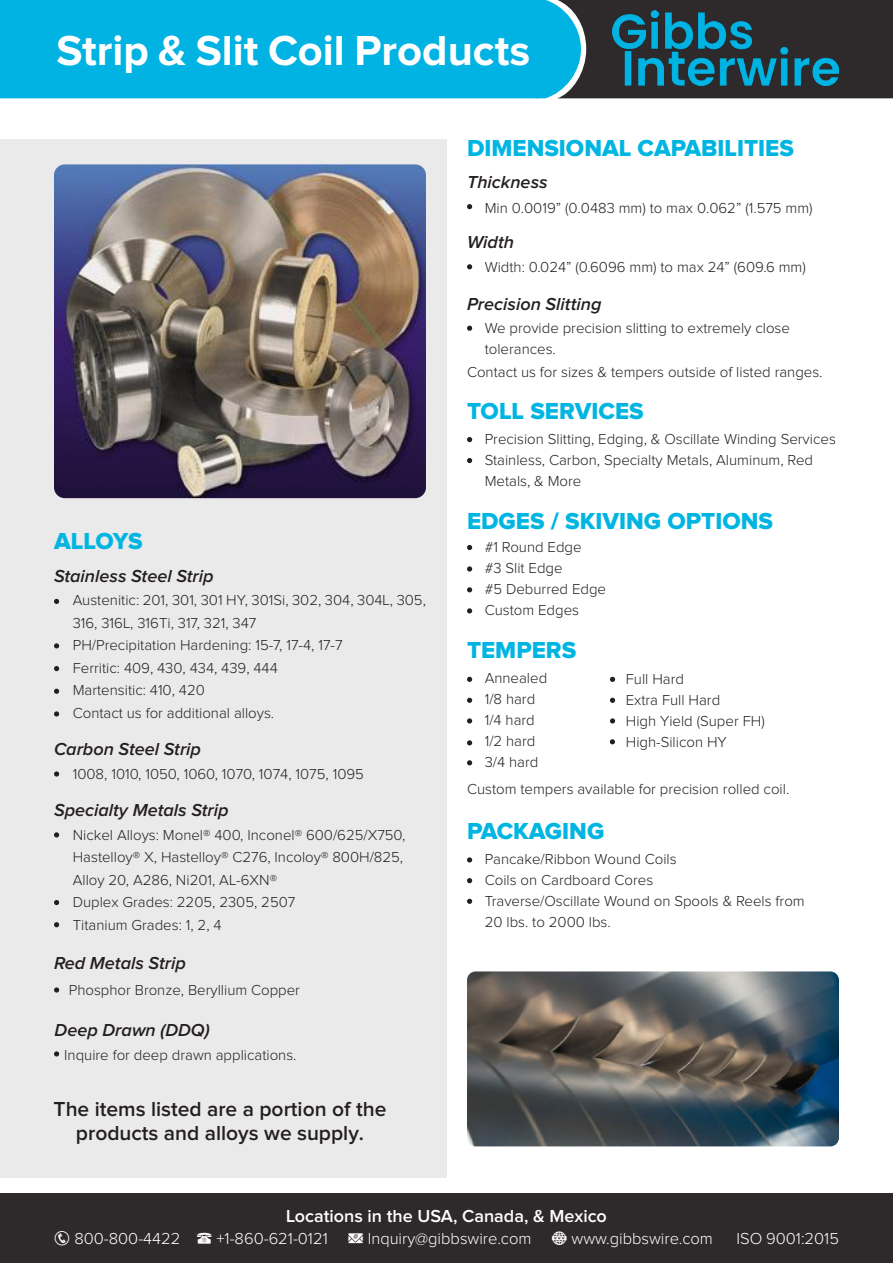
<style>
.page{position:relative;width:893px;height:1263px;background:#fff}
.page>*{position:absolute;margin:0;border:0;box-sizing:border-box;transform-origin:0 0}
.t1{font:700 43.5px "Proxima Nova";color:#fff}
.t2{font:24px "Proxima Nova Extrabld";color:#00b5e2}
.t3{font:600 21px/24.5px "Proxima Nova";color:#241f1f;text-align:center}
.t4{font:italic 600 18px "Proxima Nova";color:#241f1f}
.t5{font:600 18px "Proxima Nova";color:#fff}
.t6{font:300 16.5px "Proxima Nova";color:#fff}
.t7{font:300 15px/21px "Proxima Nova";color:#241f1f}
</style>
<div class="page">
<div style="left:0;top:140px;width:446px;height:1038px;background:#ebeaea"></div>
<div style="left:0;top:1193px;width:893px;height:70px;background:#2e292a"></div>
<img style="left:54px;top:164px;width:372px;height:334px">
<img style="left:467px;top:971px;width:372px;height:175px">
<svg style="left:54px;top:599px;width:5px;height:5px"></svg>
<svg style="left:467px;top:204px;width:5px;height:5px"></svg>
<svg style="left:467px;top:264px;width:5px;height:5px"></svg>
<svg style="left:467px;top:326px;width:5px;height:5px"></svg>
<svg style="left:467px;top:437px;width:5px;height:5px"></svg>
<svg style="left:467px;top:458px;width:5px;height:5px"></svg>
<svg style="left:467px;top:545px;width:5px;height:5px"></svg>
<svg style="left:467px;top:566px;width:5px;height:5px"></svg>
<svg style="left:467px;top:587px;width:5px;height:5px"></svg>
<svg style="left:467px;top:608px;width:5px;height:5px"></svg>
<svg style="left:467px;top:677px;width:5px;height:5px"></svg>
<svg style="left:610px;top:677px;width:5px;height:5px"></svg>
<svg style="left:467px;top:698px;width:5px;height:5px"></svg>
<svg style="left:610px;top:698px;width:5px;height:5px"></svg>
<svg style="left:467px;top:718px;width:5px;height:5px"></svg>
<svg style="left:467px;top:857px;width:5px;height:5px"></svg>
<svg style="left:610px;top:718px;width:5px;height:5px"></svg>
<svg style="left:467px;top:740px;width:5px;height:5px"></svg>
<svg style="left:467px;top:878px;width:5px;height:5px"></svg>
<svg style="left:467px;top:760px;width:5px;height:5px"></svg>
<svg style="left:467px;top:899px;width:5px;height:5px"></svg>
<svg style="left:54px;top:643px;width:5px;height:5px"></svg>
<svg style="left:54px;top:666px;width:5px;height:5px"></svg>
<svg style="left:54px;top:689px;width:5px;height:5px"></svg>
<svg style="left:54px;top:711px;width:5px;height:5px"></svg>
<svg style="left:54px;top:771px;width:5px;height:5px"></svg>
<svg style="left:54px;top:832px;width:5px;height:5px"></svg>
<svg style="left:54px;top:900px;width:5px;height:5px"></svg>
<svg style="left:54px;top:922px;width:5px;height:5px"></svg>
<svg style="left:54px;top:987px;width:5px;height:5px"></svg>
<svg style="left:54px;top:1051px;width:5px;height:5px"></svg>
<div style="left:0;top:0;width:557px;height:98px;background:#00b3e3"></div>
<svg style="left:557px;top:0;width:336px;height:98px;background:#313f44"></svg>
<img style="left:613px;top:11px;width:226px;height:74px">
<svg style="left:610px;top:739px;width:5px;height:5px"></svg>
<h1 class="t1" style="left:57px;top:32px;width:475px">Strip &amp; Slit Coil Products</h1>
<h2 class="t2" style="left:467px;top:138px;width:328px">DIMENSIONAL CAPABILITIES</h2>
<p class="t4" style="left:467px;top:175px;width:82px">Thickness</p>
<p class="t7" style="left:485px;top:198px;width:329px">Min 0.0019” (0.0483 mm) to max 0.062” (1.575 mm)</p>
<p class="t4" style="left:467px;top:235px;width:49px">Width</p>
<p class="t7" style="left:485px;top:257px;width:323px">Width: 0.024” (0.6096 mm) to max 24” (609.6 mm)</p>
<p class="t4" style="left:467px;top:296px;width:136px">Precision Slitting</p>
<p class="t7" style="left:485px;top:318px;width:307px">We provide precision slitting to extremely close tolerances.</p>
<p class="t7" style="left:467px;top:363px;width:357px">Contact us for sizes &amp; tempers outside of listed ranges.</p>
<h2 class="t2" style="left:467px;top:401px;width:178px">TOLL SERVICES</h2>
<p class="t7" style="left:485px;top:429px;width:353px">Precision Slitting, Edging, &amp; Oscillate Winding Services<br>Stainless, Carbon, Specialty Metals, Aluminum, Red<br>Metals, &amp; More</p>
<h2 class="t2" style="left:54px;top:531px;width:90px">ALLOYS</h2>
<p class="t4" style="left:54px;top:569px;width:161px">Stainless Steel Strip</p>
<p class="t7" style="left:73px;top:590px;width:355px;line-height:22.5px">Austenitic: 201, 301, 301 HY, 301Si, 302, 304, 304L, 305, 316, 316L, 316Ti, 317, 321, 347<br>PH/Precipitation Hardening: 15-7, 17-4, 17-7<br>Ferritic: 409, 430, 434, 439, 444<br>Martensitic: 410, 420<br>Contact us for additional alloys.</p>
<p class="t4" style="left:54px;top:742px;width:149px">Carbon Steel Strip</p>
<p class="t7" style="left:73px;top:764px;width:293px">1008, 1010, 1050, 1060, 1070, 1074, 1075, 1095</p>
<p class="t4" style="left:54px;top:803px;width:176px">Specialty Metals Strip</p>
<p class="t7" style="left:73px;top:824px;width:334px;line-height:22.5px">Nickel Alloys: Monel® 400, Inconel® 600/625/X750, Hastelloy® X, Hastelloy® C276, Incoloy® 800H/825, Alloy 20, A286, Ni201, AL-6XN®<br>Duplex Grades: 2205, 2305, 2507<br>Titanium Grades: 1, 2, 4</p>
<p class="t4" style="left:54px;top:955px;width:133px">Red Metals Strip</p>
<p class="t7" style="left:69px;top:981px;width:233px">Phosphor Bronze, Beryllium Copper</p>
<p class="t4" style="left:55px;top:1016px;width:157px">Deep Drawn (DDQ)</p>
<p class="t7" style="left:64px;top:1043px;width:234px">Inquire for deep drawn applications.</p>
<h3 class="t3" style="left:54px;top:1097px;width:334px">The items listed are a portion of the products and alloys we supply.</h3>
<h2 class="t2" style="left:467px;top:511px;width:308px">EDGES / SKIVING OPTIONS</h2>
<p class="t7" style="left:485px;top:538px;width:123px">#1 Round Edge<br>#3 Slit Edge<br>#5 Deburred Edge<br>Custom Edges</p>
<h2 class="t2" style="left:467px;top:640px;width:111px">TEMPERS</h2>
<p class="t7" style="left:485px;top:669px;width:64px">Annealed<br>1/8 hard<br>1/4 hard<br>1/2 hard<br>3/4 hard</p>
<p class="t7" style="left:626px;top:669px;width:140px">Full Hard<br>Extra Full Hard<br>High Yield (Super FH)<br>High-Silicon HY</p>
<p class="t7" style="left:467px;top:779px;width:324px">Custom tempers available for precision rolled coil.</p>
<h2 class="t2" style="left:467px;top:821px;width:139px">PACKAGING</h2>
<p class="t7" style="left:485px;top:849px;width:321px">Pancake/Ribbon Wound Coils<br>Coils on Cardboard Cores<br>Traverse/Oscillate Wound on Spools &amp; Reels from<br>20 lbs. to 2000 lbs.</p>
<p class="t5" style="left:286px;top:1208px;width:322px">Locations in the USA, Canada, &amp; Mexico</p>
<p class="t6" style="left:74px;top:1232px;width:107px">800-800-4422</p>
<p class="t6" style="left:216px;top:1232px;width:113px">+1-860-621-0121</p>
<p class="t6" style="left:368px;top:1232px;width:165px">Inquiry@gibbswire.com</p>
<p class="t6" style="left:571px;top:1232px;width:143px">www.gibbswire.com</p>
<p class="t6" style="left:736px;top:1232px;width:104px">ISO 9001:2015</p>
</div>
